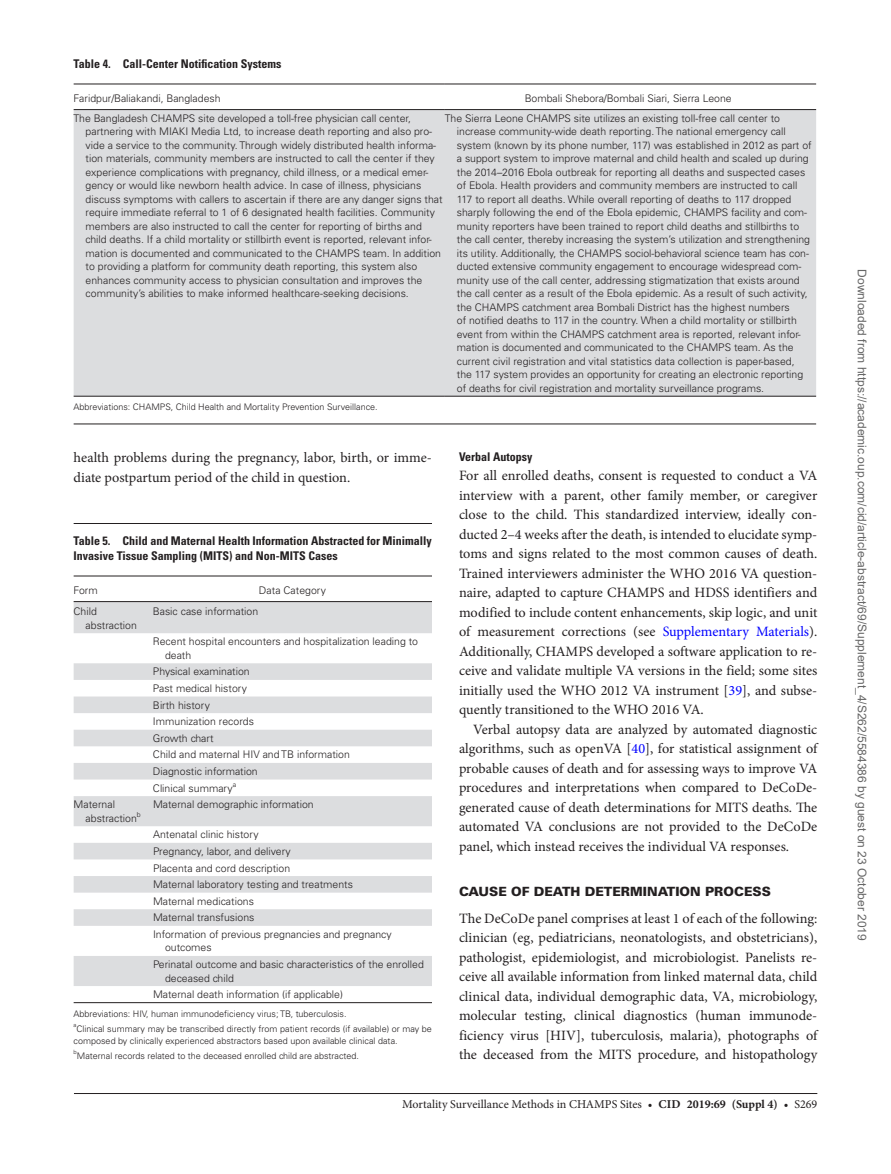
<style>
.page{position:relative;width:891px;height:1174px;background:#fff}
.page>*{position:absolute;margin:0;border:0;box-sizing:border-box;transform-origin:0 0}
.t1{font:14.25px/19.5px "Minion Pro";color:#231f20;text-align:justify}
.t2{font:900 12.75px "Univers LT Std";color:#231f20}
.t3{font:700 condensed 12px/15px "Univers LT Std";color:#231f20}
.t4{font:12px "Arial";color:#666}
.t5{font:12px "Minion Pro";color:#231f20}
.t6{font:300 10.5px/13.5px "Univers LT Std";color:#231f20}
.t7{font:300 9px/12px "Univers LT Std";color:#231f20}
.t8{font:300 6.9px "Univers LT Std";color:#231f20}
.t9{font:300 6px "Univers LT Std";color:#231f20}
.s1{color:#00f}
.s2{font-weight:700}
</style>
<div class="page">
<hr style="left:74px;top:1093px;width:743px;height:1px;background:#231f20">
<hr style="left:74px;top:424px;width:742px;height:1px;background:#231f20">
<div style="left:74px;top:110px;width:742px;height:286px;background:#dcdddf"></div>
<hr style="left:74px;top:84px;width:371px;height:1px;background:#231f20">
<hr style="left:445px;top:84px;width:371px;height:1px;background:#231f20">
<hr style="left:74px;top:396px;width:371px;height:1px;background:#231f20">
<hr style="left:445px;top:396px;width:371px;height:1px;background:#231f20">
<hr style="left:74px;top:109px;width:371px;height:1px;background:#231f20">
<hr style="left:445px;top:109px;width:371px;height:1px;background:#231f20">
<hr style="left:74px;top:523px;width:358px;height:1px;background:#231f20">
<svg style="left:74px;top:602px;width:358px;height:384px;fill:#dcdddf"></svg>
<hr style="left:74px;top:576px;width:79px;height:1px;background:#231f20">
<hr style="left:74px;top:601px;width:79px;height:1px;background:#231f20">
<hr style="left:153px;top:576px;width:279px;height:1px;background:#231f20">
<hr style="left:153px;top:601px;width:279px;height:1px;background:#231f20">
<hr style="left:74px;top:1002px;width:79px;height:1px;background:#231f20">
<hr style="left:153px;top:1002px;width:279px;height:1px;background:#231f20">
<p class="t3" style="left:74px;top:56px;width:209px">Table 4. Call-Center Notification Systems</p>
<p class="t6" style="left:74px;top:92px;width:148px">Faridpur/Baliakandi, Bangladesh</p>
<p class="t6" style="left:525px;top:92px;width:208px">Bombali Shebora/Bombali Siari, Sierra Leone</p>
<p class="t6" style="left:86px;top:111px;width:359px;text-indent:-12px">The Bangladesh CHAMPS site developed a toll-free physician call center, partnering with MIAKI Media Ltd, to increase death reporting and also pro&shy;vide a service to the community. Through widely distributed health informa&shy;tion materials, community members are instructed to call the center if they experience complications with pregnancy, child illness, or a medical emer&shy;gency or would like newborn health advice. In case of illness, physicians discuss symptoms with callers to ascertain if there are any danger signs that require immediate referral to 1 of 6 designated health facilities. Community members are also instructed to call the center for reporting of births and child deaths. If a child mortality or stillbirth event is reported, relevant infor&shy;mation is documented and communicated to the CHAMPS team. In addition to providing a platform for community death reporting, this system also enhances community access to physician consultation and improves the community’s abilities to make informed healthcare-seeking decisions.</p>
<p class="t6" style="left:457px;top:111px;width:356px;text-indent:-12px">The Sierra Leone CHAMPS site utilizes an existing toll-free call center to increase community-wide death reporting. The national emergency call system (known by its phone number, 117) was established in 2012 as part of a support system to improve maternal and child health and scaled up during the 2014–2016 Ebola outbreak for reporting all deaths and suspected cases of Ebola. Health providers and community members are instructed to call 117 to report all deaths. While overall reporting of deaths to 117 dropped sharply following the end of the Ebola epidemic, CHAMPS facility and com&shy;munity reporters have been trained to report child deaths and stillbirths to the call center, thereby increasing the system’s utilization and strengthening its utility. Additionally, the CHAMPS sociol-behavioral science team has con&shy;ducted extensive community engagement to encourage widespread com&shy;munity use of the call center, addressing stigmatization that exists around the call center as a result of the Ebola epidemic. As a result of such activity, the CHAMPS catchment area Bombali District has the highest numbers<br>of notified deaths to 117 in the country. When a child mortality or stillbirth event from within the CHAMPS catchment area is reported, relevant infor&shy;mation is documented and communicated to the CHAMPS team. As the current civil registration and vital statistics data collection is paper-based, the 117 system provides an opportunity for creating an electronic reporting of deaths for civil registration and mortality surveillance programs.</p>
<p class="t7" style="left:74px;top:401px;width:306px">Abbreviations: CHAMPS, Child Health and Mortality Prevention Surveillance.</p>
<h1 class="t1" style="left:74px;top:448px;width:360px">health problems during the pregnancy, labor, birth, or imme&shy;diate postpartum period of the child in question.</h1>
<p class="t3" style="left:459px;top:449px;width:75px">Verbal Autopsy</p>
<p class="t1" style="left:459px;top:466px;width:360px">For all enrolled deaths, consent is requested to conduct a VA interview with a parent, other family member, or caregiver close to the child. This standardized interview, ideally con&shy;ducted 2–4 weeks after the death, is intended to elucidate symp&shy;toms and signs related to the most common causes of death.<br>Trained interviewers administer the WHO 2016 VA question&shy;naire, adapted to capture CHAMPS and HDSS identifiers and modified to include content enhancements, skip logic, and unit of measurement corrections (see <span class="s1">Supplementary Materials</span>).<br>Additionally, CHAMPS developed a software application to re&shy;ceive and validate multiple VA versions in the field; some sites initially used the WHO 2012 VA instrument [<span class="s1">39</span>], and subse&shy;quently transitioned to the WHO 2016 VA.</p>
<p class="t1" style="left:459px;top:719px;width:360px;text-indent:14px">Verbal autopsy data are analyzed by automated diagnostic algorithms, such as openVA [<span class="s1">40</span>], for statistical assignment of probable causes of death and for assessing ways to improve VA procedures and interpretations when compared to DeCoDe&shy;generated cause of death determinations for MITS deaths. The automated VA conclusions are not provided to the DeCoDe panel, which instead receives the individual VA responses.</p>
<p class="t2" style="left:459px;top:883px;width:313px">CAUSE OF DEATH DETERMINATION PROCESS</p>
<p class="t1" style="left:459px;top:909px;width:360px">The DeCoDe panel comprises at least 1 of each of the following: clinician (eg, pediatricians, neonatologists, and obstetricians), pathologist, epidemiologist, and microbiologist. Panelists re&shy;ceive all available information from linked maternal data, child clinical data, individual demographic data, VA, microbiology, molecular testing, clinical diagnostics (human immunode&shy;ficiency virus [HIV], tuberculosis, malaria), photographs of the deceased from the MITS procedure, and histopathology</p>
<p class="t3" style="left:74px;top:533px;width:360px">Table 5. Child and Maternal Health Information Abstracted for Minimally<br>Invasive Tissue Sampling (MITS) and Non-MITS Cases</p>
<p class="t6" style="left:74px;top:584px;width:26px">Form</p>
<p class="t6" style="left:259px;top:584px;width:69px">Data Category</p>
<p class="t6" style="left:86px;top:605px;width:53px;text-indent:-12px">Child abstraction</p>
<p class="t6" style="left:153px;top:605px;width:107px">Basic case information</p>
<p class="t6" style="left:165px;top:635px;width:255px;text-indent:-12px">Recent hospital encounters and hospitalization leading to death</p>
<p class="t6" style="left:153px;top:663px;width:198px;line-height:16.6px">Physical examination<br>Past medical history<br>Birth history<br>Immunization records<br>Growth chart<br>Child and maternal HIV and TB information<br>Diagnostic information<br>Clinical summary<sup>a</sup></p>
<p class="t6" style="left:86px;top:798px;width:53px;text-indent:-12px">Maternal abstraction</p>
<p class="t8" style="left:137px;top:810px;width:5px">b</p>
<p class="t6" style="left:153px;top:798px;width:162px">Maternal demographic information</p>
<p class="t6" style="left:153px;top:826px;width:240px;line-height:16.6px">Antenatal clinic history<br>Pregnancy, labor, and delivery<br>Placenta and cord description<br>Maternal laboratory testing and treatments Maternal medications<br>Maternal transfusions<br>Information of previous pregnancies and pregnancy</p>
<p class="t6" style="left:153px;top:939px;width:272px;line-height:16.6px;text-indent:12px">outcomes<br>Perinatal outcome and basic characteristics of the enrolled</p>
<p class="t6" style="left:153px;top:969px;width:191px;line-height:16.6px;text-indent:12px">deceased child<br>Maternal death information (if applicable)</p>
<p class="t7" style="left:74px;top:1007px;width:274px">Abbreviations: HIV, human immunodeficiency virus; TB, tuberculosis.</p>
<p class="t9" style="left:74px;top:1022px;width:4px">a</p>
<p class="t7" style="left:74px;top:1022px;width:360px;text-indent:3px">Clinical summary may be transcribed directly from patient records (if available) or may be composed by clinically experienced abstractors based upon available clinical data.</p>
<p class="t9" style="left:74px;top:1049px;width:5px">b</p>
<p class="t7" style="left:77px;top:1049px;width:284px">Maternal records related to the deceased enrolled child are abstracted.</p>
<p class="t5" style="left:402px;top:1096px;width:417px">Mortality Surveillance Methods in CHAMPS Sites • <span class="s2">cid 2019:69 (Suppl 4)</span> • S269</p>
<p class="t4" style="left:866px;top:269px;width:673px;rotate:90deg">Downloaded from https://academic.oup.com/cid/article-abstract/69/Supplement_4/S262/5584386 by guest on 23 October 2019</p>
</div>
